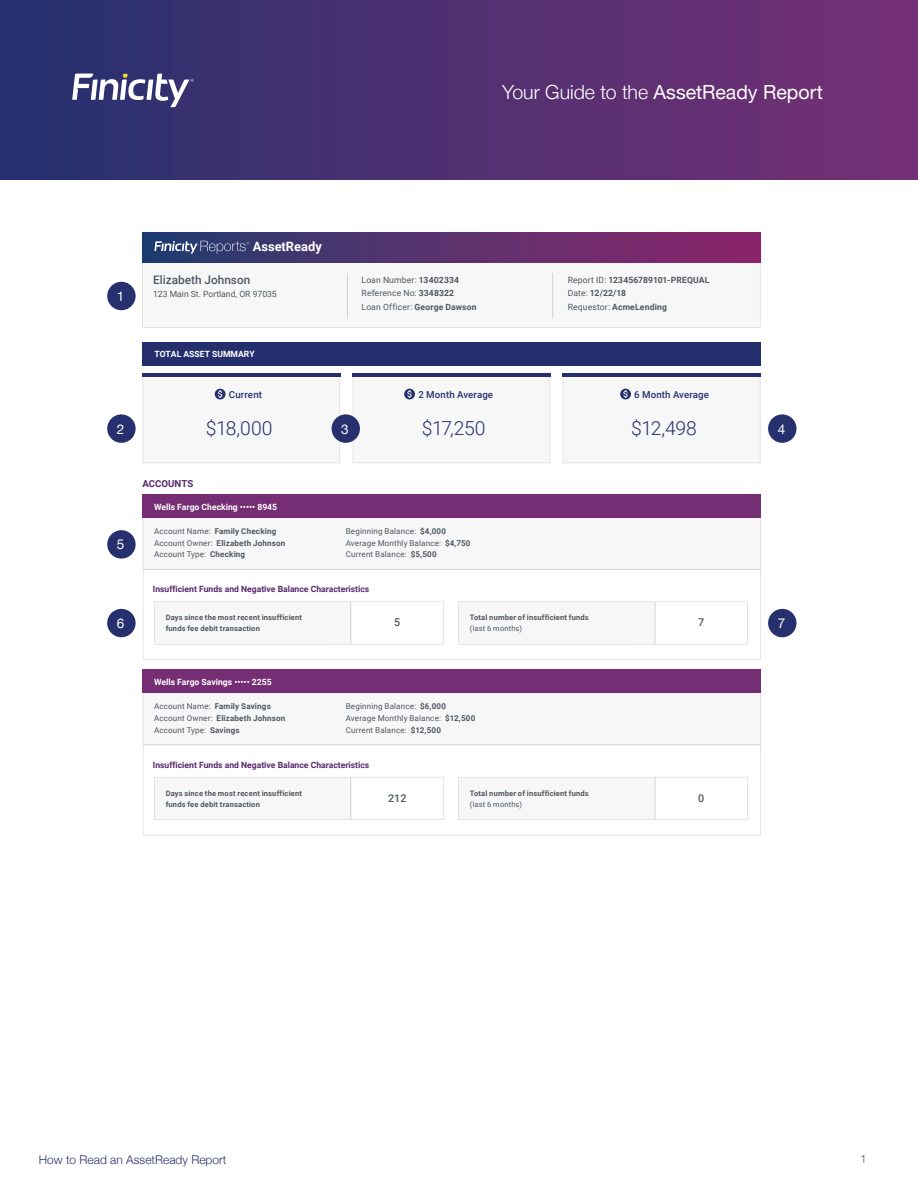
<style>
.page{position:relative;width:918px;height:1188px;background:#fff}
.page>*{position:absolute;margin:0;border:0;box-sizing:border-box;transform-origin:0 0}
.t1{font:19.5px "Helvetica Neue";color:#fff}
.t2{font:300 19.35px "Roboto";letter-spacing:-.025em;color:#262f6e}
.Text{font:13.5px "Helvetica Neue";color:#fff}
.t3{font:700 12.9px "Roboto";color:#fff}
.t4{font:300 12px "Helvetica Neue";color:#26306f}
.Pagina{font:300 12px "Helvetica Neue";color:#64646b}
.t5{font:500 11.85px "Roboto";color:#4e5760}
.t6{font:500 10.8px "Roboto";color:#4e5760}
.t7{font:500 9.6px "Roboto";letter-spacing:.015em;color:#262f6e}
.t8{font:700 9.6px "Roboto";color:#58276d}
.t9{font:700 8.55px "Roboto";color:#58276d}
.t10{font:8.55px/13.5px "Roboto";letter-spacing:.01em;color:#4e5760}
.t11{font:700 8.55px "Roboto";color:#fff}
.t12{font:700 8.55px/13.5px "Roboto";letter-spacing:.015em;color:#4e5760}
.t13{font:8.1px/11.9px "Roboto";letter-spacing:.02em;color:#4e5760}
.t14{font:700 8.1px/11.9px "Roboto";letter-spacing:.02em;color:#4e5760}
.t15{font:700 7.5px/10.8px "Roboto";letter-spacing:.02em;color:#4e5760}
.s1{font-weight:300}
.s2{font-weight:700}
.s3{font-weight:400}
</style>
<div class="page">
<div style="left:0;top:0;width:918px;height:180px;background:linear-gradient(to right,#26306e,#773074)"></div>
<svg style="left:72px;top:74px;width:122px;height:33px"></svg>
<div style="left:142px;top:342px;width:619px;height:23px;background:#262f6e"></div>
<hr style="left:142px;top:374px;width:198px;height:3px;background:#262f6e">
<hr style="left:352px;top:374px;width:199px;height:3px;background:#262f6e">
<hr style="left:563px;top:374px;width:198px;height:3px;background:#262f6e">
<svg style="left:142px;top:262px;width:619px;height:66px"></svg>
<div style="left:142px;top:232px;width:619px;height:30px;background:linear-gradient(to right,#233d6f,#8f256c)"></div>
<svg style="left:154px;top:241px;width:95px;height:13px"></svg>
<hr style="left:347px;top:273px;width:1px;height:46px;background:#d2d2d3">
<hr style="left:552px;top:273px;width:1px;height:46px;background:#d2d2d3">
<svg style="left:143px;top:518px;width:618px;height:142px"></svg>
<div style="left:143px;top:494px;width:618px;height:24px;background:#752e74"></div>
<hr style="left:143px;top:569px;width:618px;height:1px;background:#d2d2d2">
<svg style="left:458px;top:602px;width:290px;height:43px"></svg>
<svg style="left:154px;top:602px;width:290px;height:43px"></svg>
<hr style="left:655px;top:602px;width:1px;height:43px;background:#d2d2d2">
<hr style="left:351px;top:602px;width:1px;height:43px;background:#d2d2d2">
<svg style="left:143px;top:693px;width:618px;height:142px"></svg>
<div style="left:143px;top:670px;width:618px;height:23px;background:#752e74"></div>
<hr style="left:143px;top:745px;width:618px;height:1px;background:#d2d2d2">
<svg style="left:458px;top:777px;width:290px;height:43px"></svg>
<svg style="left:154px;top:777px;width:290px;height:43px"></svg>
<hr style="left:655px;top:777px;width:1px;height:43px;background:#d2d2d2">
<hr style="left:351px;top:777px;width:1px;height:43px;background:#d2d2d2">
<svg style="left:563px;top:377px;width:197px;height:86px"></svg>
<svg style="left:353px;top:377px;width:197px;height:86px"></svg>
<svg style="left:143px;top:377px;width:197px;height:86px"></svg>
<div style="left:107px;top:414px;width:29px;height:29px;background:#26306f;border-radius:50%"></div>
<div style="left:332px;top:414px;width:28px;height:29px;background:#26306f;border-radius:50%"></div>
<div style="left:768px;top:414px;width:28px;height:29px;background:#26306f;border-radius:50%"></div>
<div style="left:107px;top:530px;width:29px;height:29px;background:#26306f;border-radius:50%"></div>
<div style="left:107px;top:609px;width:29px;height:28px;background:#26306f;border-radius:50%"></div>
<div style="left:768px;top:609px;width:28px;height:28px;background:#26306f;border-radius:50%"></div>
<div style="left:107px;top:282px;width:29px;height:28px;background:#26306f;border-radius:50%"></div>
<h1 class="t1" style="left:502px;top:78px;width:322px"><span class="s1">Your Guide to the</span> AssetReady Report</h1>
<p class="Text" style="left:117px;top:286px;width:9px">1</p>
<p class="t3" style="left:253px;top:237px;width:71px">AssetReady</p>
<p class="t5" style="left:153px;top:271px;width:99px">Elizabeth Johnson</p>
<p class="t10" style="left:153px;top:287px;width:125px">123 Main St. Portland, OR 97035</p>
<p class="t11" style="left:154px;top:348px;width:102px">TOTAL ASSET SUMMARY</p>
<p class="t10" style="left:362px;top:273px;width:116px">Loan Number: <span class="s2">13402334<br></span>Reference No: <span class="s2">3348322<br></span>Loan Officer: <span class="s2">George Dawson</span></p>
<p class="t12" style="left:568px;top:273px;width:143px"><span class="s3">Report ID:</span> 123456789101-PREQUAL<br><span class="s3">Date:</span> 12/22/18<br><span class="s3">Requestor:</span> AcmeLending</p>
<p class="t7" style="left:229px;top:388px;width:35px">Current</p>
<p class="t7" style="left:418px;top:388px;width:76px">2 Month Average</p>
<p class="t7" style="left:634px;top:388px;width:76px">6 Month Average</p>
<p class="t2" style="left:206px;top:415px;width:68px">$18,000</p>
<p class="t2" style="left:422px;top:415px;width:65px">$17,250</p>
<p class="t2" style="left:631px;top:415px;width:67px">$12,498</p>
<p class="Text" style="left:117px;top:419px;width:9px">2</p>
<p class="Text" style="left:341px;top:419px;width:9px">3</p>
<p class="Text" style="left:778px;top:419px;width:9px">4</p>
<p class="Text" style="left:117px;top:535px;width:9px">5</p>
<p class="t8" style="left:142px;top:477px;width:52px">ACCOUNTS</p>
<p class="t11" style="left:154px;top:501px;width:125px">Wells Fargo Checking ••••• 8945</p>
<p class="t14" style="left:154px;top:525px;width:133px"><span class="s3">Account Name:</span> Family Checking<br><span class="s3">Account Owner:</span> Elizabeth Johnson<br><span class="s3">Account Type:</span> Checking</p>
<p class="t13" style="left:346px;top:525px;width:126px">Beginning Balance: <span class="s2">$4,000<br></span>Average Monthly Balance: <span class="s2">$4,750<br></span>Current Balance: <span class="s2">$5,500</span></p>
<p class="t9" style="left:153px;top:583px;width:218px">Insufficient Funds and Negative Balance Characteristics</p>
<p class="t15" style="left:166px;top:612px;width:138px">Days since the most recent insufficient funds fee debit transaction</p>
<p class="t15" style="left:470px;top:612px;width:120px">Total number of insufficient funds <span class="s3">(last 6 months)</span></p>
<p class="Text" style="left:117px;top:613px;width:9px">6</p>
<p class="Text" style="left:778px;top:613px;width:9px">7</p>
<p class="t6" style="left:394px;top:615px;width:8px">5</p>
<p class="t6" style="left:698px;top:615px;width:8px">7</p>
<p class="t11" style="left:154px;top:676px;width:119px">Wells Fargo Savings ••••• 2255</p>
<p class="t13" style="left:154px;top:700px;width:133px">Account Name: <span class="s2">Family Savings<br></span>Account Owner: <span class="s2">Elizabeth Johnson<br></span>Account Type: <span class="s2">Savings</span></p>
<p class="t13" style="left:346px;top:700px;width:131px">Beginning Balance: <span class="s2">$6,000<br></span>Average Monthly Balance: <span class="s2">$12,500<br></span>Current Balance: <span class="s2">$12,500</span></p>
<p class="t9" style="left:153px;top:759px;width:218px">Insufficient Funds and Negative Balance Characteristics</p>
<p class="t15" style="left:166px;top:787px;width:138px">Days since the most recent insufficient funds fee debit transaction</p>
<p class="t15" style="left:470px;top:787px;width:120px">Total number of insufficient funds <span class="s3">(last 6 months)</span></p>
<p class="t6" style="left:388px;top:790px;width:20px">212</p>
<p class="t6" style="left:698px;top:790px;width:8px">0</p>
<h3 class="t4" style="left:39px;top:1150px;width:189px">How to Read an AssetReady Report</h3>
<p class="Pagina" style="left:860px;top:1149px;width:8px">1</p>
</div>
